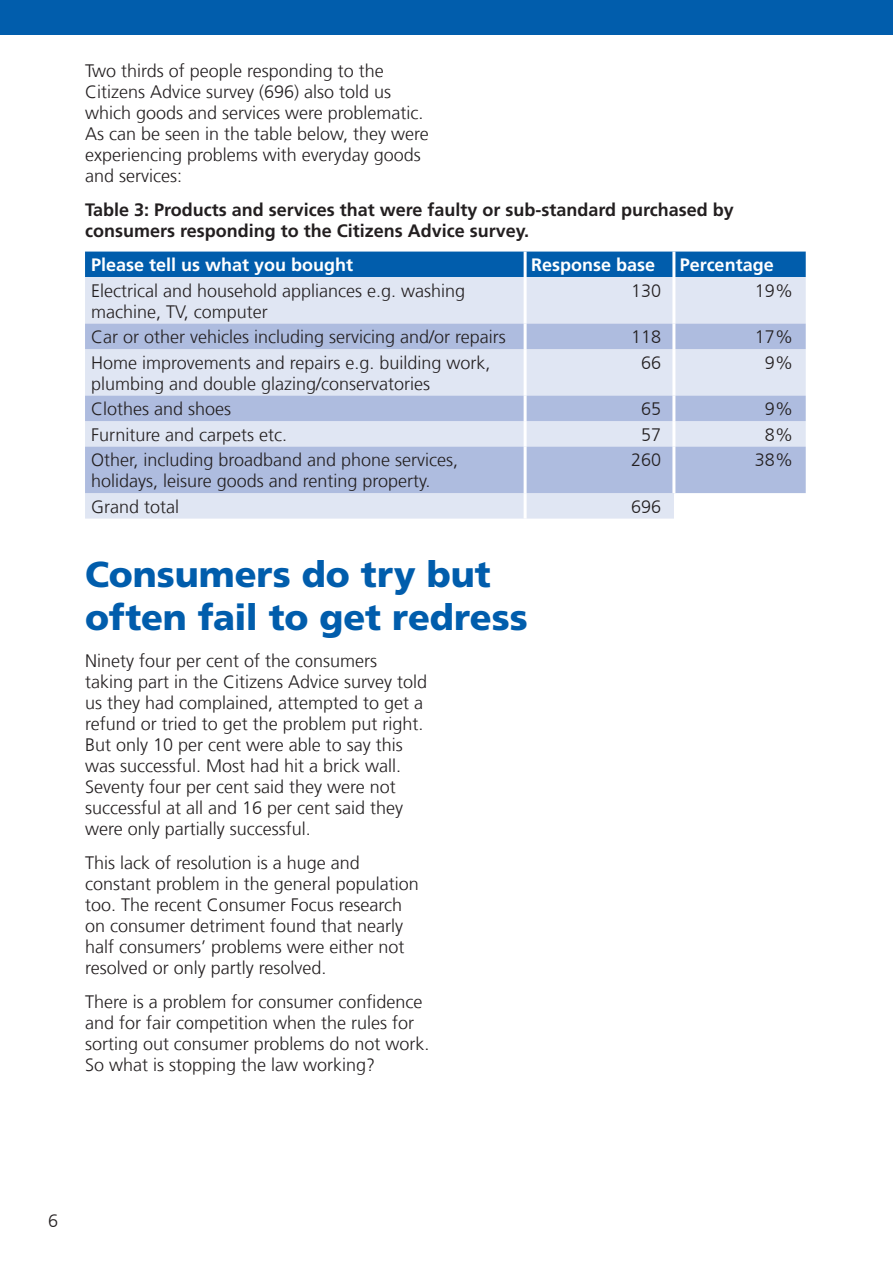
<style>
.page{position:relative;width:893px;height:1263px;background:#fff}
.page>*{position:absolute;margin:0;border:0;box-sizing:border-box;transform-origin:0 0}
.Heading_1{font:900 36px/43.2px "Frutiger LT Com";letter-spacing:-.005em;color:#015dac}
.Body_text{font:300 18px/21px "Frutiger LT Com";color:#231f20}
.Body_text-2{font:700 18px/21px "Frutiger LT Com";color:#231f20}
.t1{font:700 18px "Frutiger LT Com";color:#fff}
</style>
<div class="page">
<div style="left:0;top:0;width:893px;height:34px;background:#015dac"></div>
<div style="left:85px;top:252px;width:721px;height:25px;background:#015dac"></div>
<svg style="left:85px;top:277px;width:721px;height:242px;background:#e1e7f3"></svg>
<svg style="left:85px;top:324px;width:721px;height:169px;background:#c3cde7"></svg>
<hr style="left:524px;top:252px;width:3px;height:25px;background:#fff">
<hr style="left:672px;top:252px;width:3px;height:25px;background:#fff">
<hr style="left:524px;top:277px;width:3px;height:47px;background:#fff">
<hr style="left:672px;top:277px;width:3px;height:47px;background:#fff">
<hr style="left:524px;top:324px;width:3px;height:25px;background:#fff">
<hr style="left:672px;top:324px;width:3px;height:25px;background:#fff">
<hr style="left:524px;top:349px;width:3px;height:47px;background:#fff">
<hr style="left:672px;top:349px;width:3px;height:47px;background:#fff">
<hr style="left:524px;top:396px;width:3px;height:25px;background:#fff">
<hr style="left:672px;top:396px;width:3px;height:25px;background:#fff">
<hr style="left:524px;top:421px;width:3px;height:26px;background:#fff">
<hr style="left:672px;top:421px;width:3px;height:26px;background:#fff">
<hr style="left:524px;top:447px;width:3px;height:46px;background:#fff">
<hr style="left:672px;top:447px;width:3px;height:46px;background:#fff">
<hr style="left:524px;top:493px;width:3px;height:26px;background:#fff">
<p class="Body_text" style="left:85px;top:61px;width:345px">Two thirds of people responding to the Citizens Advice survey (696) also told us which goods and services were problematic.<br>As can be seen in the table below, they were experiencing problems with everyday goods and services:</p>
<p class="Body_text-2" style="left:85px;top:199px;width:650px">Table 3: Products and services that were faulty or sub-standard purchased by consumers responding to the Citizens Advice survey.</p>
<p class="t1" style="left:91px;top:254px;width:264px">Please tell us what you bought</p>
<p class="t1" style="left:531px;top:254px;width:126px">Response base</p>
<p class="t1" style="left:680px;top:254px;width:95px">Percentage</p>
<p class="Body_text" style="left:91px;top:280px;width:376px">Electrical and household appliances e.g. washing machine, TV, computer</p>
<p class="Body_text" style="left:631px;top:280px;width:32px">130</p>
<p class="Body_text" style="left:755px;top:280px;width:40px">19%</p>
<p class="Body_text" style="left:91px;top:326px;width:416px">Car or other vehicles including servicing and/or repairs</p>
<p class="Body_text" style="left:631px;top:326px;width:32px">118</p>
<p class="Body_text" style="left:755px;top:326px;width:40px">17%</p>
<p class="Body_text" style="left:91px;top:352px;width:401px">Home improvements and repairs e.g. building work, plumbing and double glazing/conservatories</p>
<p class="Body_text" style="left:641px;top:352px;width:22px">66</p>
<p class="Body_text" style="left:765px;top:352px;width:30px">9%</p>
<p class="Body_text" style="left:91px;top:398px;width:142px">Clothes and shoes</p>
<p class="Body_text" style="left:641px;top:398px;width:22px">65</p>
<p class="Body_text" style="left:765px;top:398px;width:30px">9%</p>
<p class="Body_text" style="left:91px;top:424px;width:198px">Furniture and carpets etc.</p>
<p class="Body_text" style="left:641px;top:424px;width:22px">57</p>
<p class="Body_text" style="left:765px;top:424px;width:30px">8%</p>
<p class="Body_text" style="left:91px;top:449px;width:369px">Other, including broadband and phone services, holidays, leisure goods and renting property.</p>
<p class="Body_text" style="left:631px;top:449px;width:32px">260</p>
<p class="Body_text" style="left:755px;top:449px;width:40px">38%</p>
<p class="Body_text" style="left:91px;top:496px;width:90px">Grand total</p>
<p class="Body_text" style="left:631px;top:496px;width:32px">696</p>
<h2 class="Heading_1" style="left:85px;top:552px;width:444px">Consumers do try but often fail to get redress</h2>
<p class="Body_text" style="left:85px;top:651px;width:344px">Ninety four per cent of the consumers taking part in the Citizens Advice survey told us they had complained, attempted to get a refund or tried to get the problem put right.<br>But only 10 per cent were able to say this was successful. Most had hit a brick wall.<br>Seventy four per cent said they were not successful at all and 16 per cent said they were only partially successful.</p>
<p class="Body_text" style="left:85px;top:852px;width:335px">This lack of resolution is a huge and constant problem in the general population too. The recent Consumer Focus research on consumer detriment found that nearly half consumers’ problems were either not resolved or only partly resolved.</p>
<p class="Body_text" style="left:85px;top:991px;width:346px">There is a problem for consumer confidence and for fair competition when the rules for sorting out consumer problems do not work.<br>So what is stopping the law working?</p>
<p class="Body_text" style="left:48px;top:1210px;width:12px">6</p>
</div>
